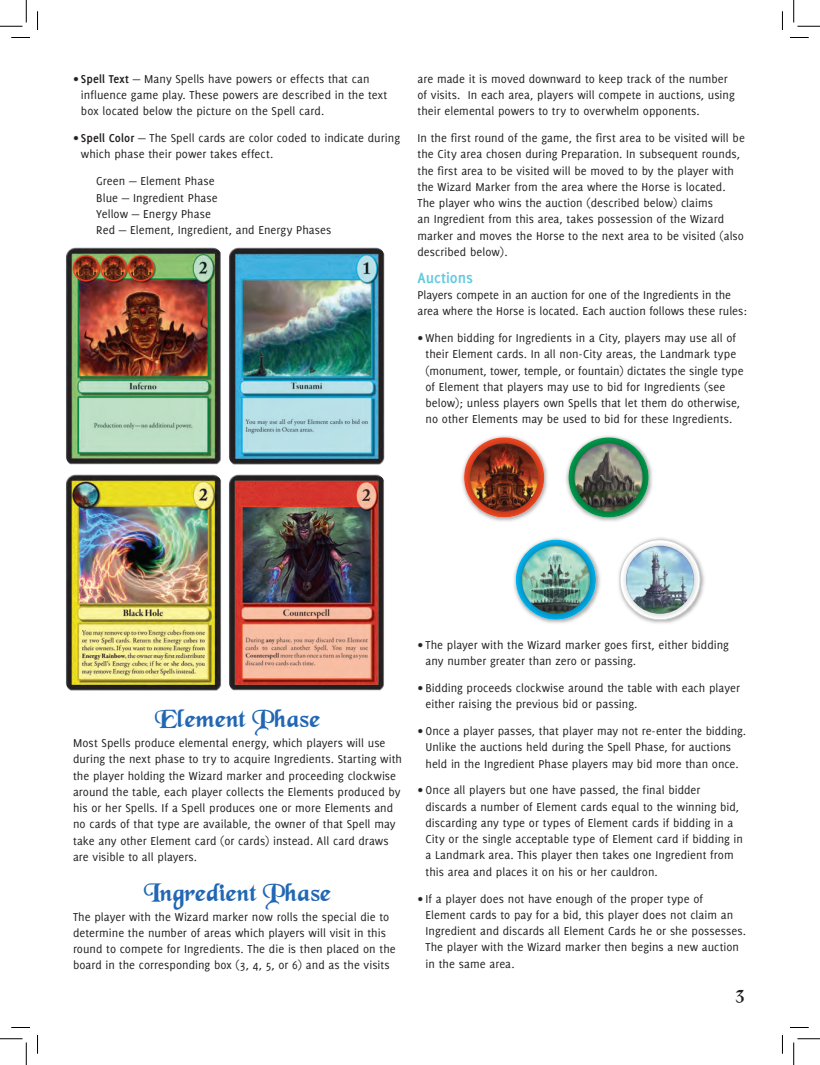
<style>
.page{position:relative;width:820px;height:1065px;background:#fff}
.page>*{position:absolute;margin:0;border:0;box-sizing:border-box;transform-origin:0 0}
.t1{font:22.5px "Swordsman Bold SWFTE";letter-spacing:.025em;color:#2267b3}
.t2{font:17.5px "Swordsman Bold SWFTE";color:#231f20}
.t3{font:700 16.25px "Delicious";letter-spacing:-.005em;color:#60cae1}
.t4{font:12.5px/16.2px "Delicious";letter-spacing:.005em;color:#231f20}
.s1{font-weight:700}
</style>
<div class="page">
<img style="left:66px;top:247px;width:319px;height:218px">
<img style="left:66px;top:474px;width:318px;height:217px">
<img style="left:462px;top:436px;width:85px;height:85px">
<svg style="left:464px;top:437px;width:80px;height:80px"></svg>
<img style="left:566px;top:436px;width:86px;height:85px">
<svg style="left:568px;top:437px;width:80px;height:80px"></svg>
<img style="left:514px;top:538px;width:86px;height:85px">
<svg style="left:515px;top:540px;width:80px;height:80px"></svg>
<img style="left:618px;top:537px;width:87px;height:87px">
<svg style="left:619px;top:540px;width:80px;height:80px"></svg>
<div style="left:619px;top:540px;width:81px;height:80px;border:1px solid #d1d2d4;border-radius:50%"></div>
<img style="left:470px;top:443px;width:68px;height:68px;border-radius:34px">
<img style="left:521px;top:546px;width:68px;height:68px;border-radius:34px">
<img style="left:574px;top:443px;width:68px;height:68px;border-radius:34px">
<img style="left:625px;top:546px;width:68px;height:68px;border-radius:34px">
<svg style="left:11px;top:37px;width:19px;height:1px"></svg>
<svg style="left:790px;top:37px;width:18px;height:1px"></svg>
<svg style="left:11px;top:1027px;width:19px;height:1px"></svg>
<svg style="left:790px;top:1027px;width:18px;height:1px"></svg>
<svg style="left:37px;top:11px;width:1px;height:19px"></svg>
<svg style="left:37px;top:1035px;width:1px;height:19px"></svg>
<svg style="left:781px;top:12px;width:1px;height:18px"></svg>
<svg style="left:781px;top:1035px;width:1px;height:18px"></svg>
<svg style="left:0;top:0;width:27px;height:27px"></svg>
<svg style="left:0;top:1039px;width:27px;height:26px"></svg>
<svg style="left:793px;top:0;width:26px;height:27px"></svg>
<svg style="left:793px;top:1039px;width:26px;height:26px"></svg>
<p class="t4" style="left:81px;top:70px;width:307px;text-indent:-8px">∑ <span class="s1">Spell Text</span> — Many Spells have powers or effects that can influence game play. These powers are described in the text box located below the picture on the Spell card.</p>
<p class="t4" style="left:81px;top:130px;width:320px;text-indent:-8px">∑ <span class="s1">Spell Color</span> — The Spell cards are color coded to indicate during which phase their power takes effect.</p>
<p class="t4" style="left:96px;top:173px;width:236px">Green — Element Phase<br>Blue — Ingredient Phase<br>Yellow — Energy Phase<br>Red — Element, Ingredient, and Energy Phases</p>
<p class="t4" style="left:417px;top:70px;width:318px">are made it is moved downward to keep track of the number of visits. In each area, players will compete in auctions, using their elemental powers to try to overwhelm opponents.</p>
<p class="t4" style="left:417px;top:130px;width:329px">In the first round of the game, the first area to be visited will be the City area chosen during Preparation. In subsequent rounds, the first area to be visited will be moved to by the player with the Wizard Marker from the area where the Horse is located.<br>The player who wins the auction (described below) claims<br>an Ingredient from this area, takes possession of the Wizard marker and moves the Horse to the next area to be visited (also described below).</p>
<h3 class="t3" style="left:417px;top:268px;width:57px">Auctions</h3>
<p class="t4" style="left:417px;top:287px;width:331px">Players compete in an auction for one of the Ingredients in the area where the Horse is located. Each auction follows these rules:</p>
<p class="t4" style="left:425px;top:330px;width:319px;text-indent:-8px">∑ When bidding for Ingredients in a City, players may use all of their Element cards. In all non-City areas, the Landmark type (monument, tower, temple, or fountain) dictates the single type of Element that players may use to bid for Ingredients (see below); unless players own Spells that let them do otherwise, no other Elements may be used to bid for these Ingredients.</p>
<h1 class="t1" style="left:155px;top:709px;width:167px">Element Phase</h1>
<p class="t4" style="left:73px;top:735px;width:330px">Most Spells produce elemental energy, which players will use during the next phase to try to acquire Ingredients. Starting with the player holding the Wizard marker and proceeding clockwise around the table, each player collects the Elements produced by his or her Spells. If a Spell produces one or more Elements and no cards of that type are available, the owner of that Spell may take any other Element card (or cards) instead. All card draws are visible to all players.</p>
<h1 class="t1" style="left:144px;top:883px;width:188px">Ingredient Phase</h1>
<p class="t4" style="left:73px;top:908px;width:324px">The player with the Wizard marker now rolls the special die to determine the number of areas which players will visit in this round to compete for Ingredients. The die is then placed on the board in the corresponding box (3, 4, 5, or 6) and as the visits</p>
<p class="t4" style="left:425px;top:636px;width:305px;text-indent:-8px">∑ The player with the Wizard marker goes first, either bidding any number greater than zero or passing.</p>
<p class="t4" style="left:425px;top:680px;width:316px;text-indent:-8px">∑ Bidding proceeds clockwise around the table with each player either raising the previous bid or passing.</p>
<p class="t4" style="left:417px;top:723px;width:330px;text-align:center">∑ Once a player passes, that player may not re-enter the bidding.<br>Unlike the auctions held during the Spell Phase, for auctions held in the Ingredient Phase players may bid more than once.</p>
<p class="t4" style="left:425px;top:782px;width:319px;text-indent:-8px">∑ Once all players but one have passed, the final bidder discards a number of Element cards equal to the winning bid, discarding any type or types of Element cards if bidding in a City or the single acceptable type of Element card if bidding in a Landmark area. This player then takes one Ingredient from this area and places it on his or her cauldron.</p>
<p class="t4" style="left:425px;top:890px;width:322px;text-indent:-8px">∑ If a player does not have enough of the proper type of Element cards to pay for a bid, this player does not claim an Ingredient and discards all Element Cards he or she possesses.<br>The player with the Wizard marker then begins a new auction in the same area.</p>
<h2 class="t2" style="left:734px;top:988px;width:10px">3</h2>
</div>
